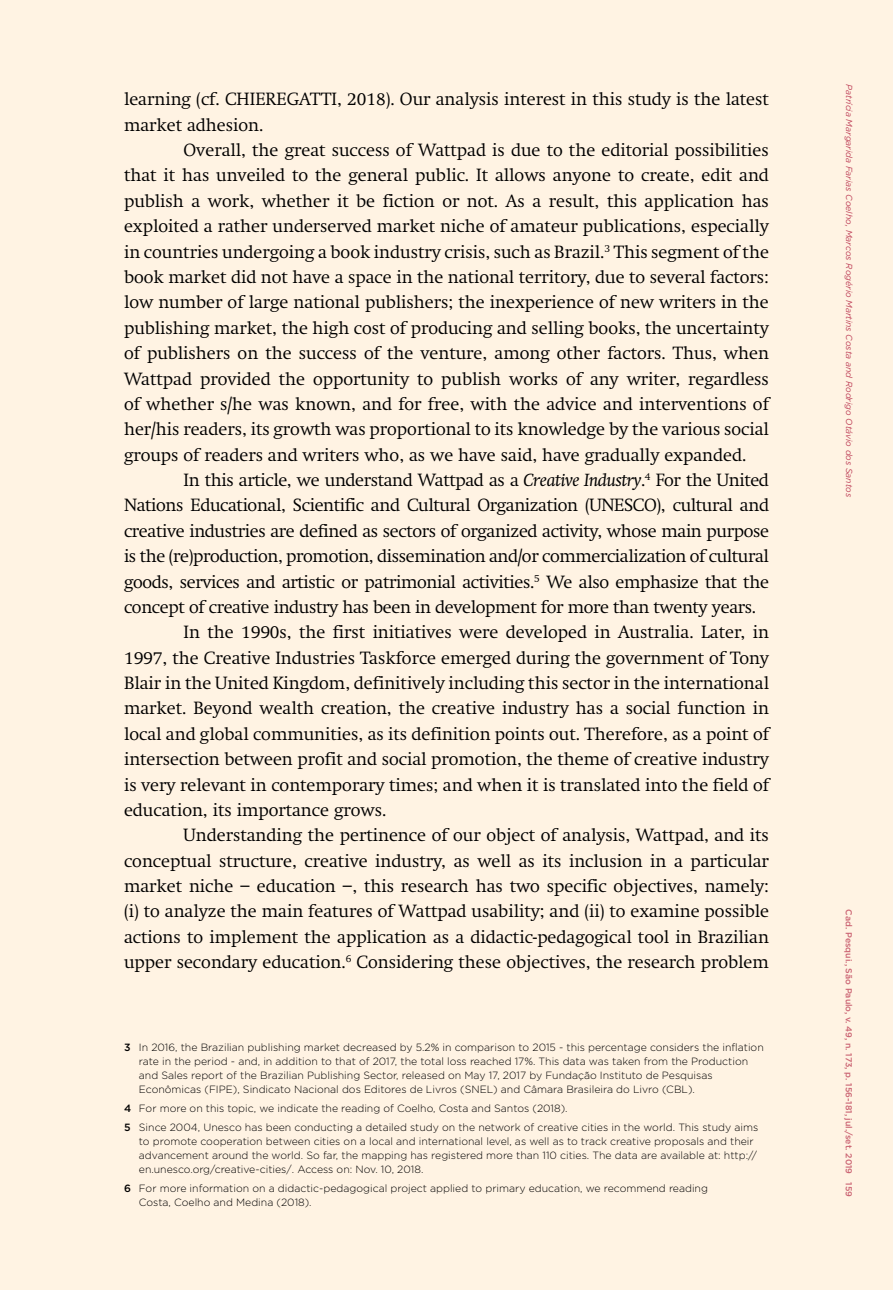
<style>
.page{position:relative;width:893px;height:1290px;background:#fff3e3}
.page>*{position:absolute;margin:0;border:0;box-sizing:border-box;transform-origin:0 0}
.t1{font:300 17.5px/25.4px "Swift";color:#000}
.t2{font:300 17.5px "Swift";letter-spacing:-.02em;color:#000}
.t3{font:300 10.5px/14px "Gotham HTF";color:#000}
.t4{font:italic 8.75px "Gotham HTF";color:#be4463}
.t5{font:500 8.75px "Gotham HTF";color:#cb6982}
.s1{font-weight:400;font-style:italic}
.s2{font-weight:500}
</style>
<div class="page">
<p class="t1" style="left:124px;top:87px;width:646px">learning (cf. CHIEREGATTI, 2018). Our analysis interest in this study is the latest market adhesion.</p>
<p class="t1" style="left:124px;top:137px;width:646px;text-align:justify;text-indent:60px">Overall, the great success of Wattpad is due to the editorial possibilities that it has unveiled to the general public. It allows anyone to create, edit and publish a work, whether it be fiction or not. As a result, this application has exploited a rather underserved market niche of amateur publications, especially in countries undergoing a book industry crisis, such as Brazil.<sup>3</sup> This segment of the book market did not have a space in the national territory, due to several factors: low number of large national publishers; the inexperience of new writers in the publishing market, the high cost of producing and selling books, the uncertainty of publishers on the success of the venture, among other factors. Thus, when Wattpad provided the opportunity to publish works of any writer, regardless of whether s/he was known, and for free, with the advice and interventions of her/his readers, its growth was proportional to its knowledge by the various social groups of readers and writers who, as we have said, have gradually expanded.</p>
<p class="t2" style="left:184px;top:470px;width:587px">In this article, we understand Wattpad as a <span class="s1">Creative Industry</span>.<sup>4</sup> For the United</p>
<p class="t2" style="left:124px;top:495px;width:646px">Nations Educational, Scientific and Cultural Organization (UNESCO), cultural and</p>
<p class="t2" style="left:124px;top:521px;width:646px">creative industries are defined as sectors of organized activity, whose main purpose</p>
<p class="t2" style="left:124px;top:546px;width:646px">is the (re)production, promotion, dissemination and/or commercialization of cultural</p>
<p class="t2" style="left:124px;top:571px;width:646px">goods, services and artistic or patrimonial activities.<sup>5</sup> We also emphasize that the</p>
<p class="t2" style="left:124px;top:597px;width:634px">concept of creative industry has been in development for more than twenty years.</p>
<p class="t1" style="left:184px;top:620px;width:587px">In the 1990s, the first initiatives were developed in Australia. Later, in</p>
<p class="t1" style="left:124px;top:645px;width:646px">1997, the Creative Industries Taskforce emerged during the government of Tony</p>
<p class="t1" style="left:124px;top:670px;width:646px">Blair in the United Kingdom, definitively including this sector in the international</p>
<p class="t1" style="left:124px;top:696px;width:646px">market. Beyond wealth creation, the creative industry has a social function in</p>
<p class="t1" style="left:124px;top:721px;width:646px">local and global communities, as its definition points out. Therefore, as a point of</p>
<p class="t1" style="left:124px;top:746px;width:646px">intersection between profit and social promotion, the theme of creative industry</p>
<p class="t1" style="left:124px;top:772px;width:646px">is very relevant in contemporary times; and when it is translated into the field of</p>
<p class="t1" style="left:124px;top:797px;width:264px">education, its importance grows.</p>
<p class="t1" style="left:184px;top:823px;width:587px">Understanding the pertinence of our object of analysis, Wattpad, and its</p>
<p class="t1" style="left:124px;top:848px;width:646px">conceptual structure, creative industry, as well as its inclusion in a particular</p>
<p class="t1" style="left:124px;top:873px;width:646px">market niche − education −, this research has two specific objectives, namely:</p>
<p class="t1" style="left:124px;top:899px;width:646px">(i) to analyze the main features of Wattpad usability; and (ii) to examine possible</p>
<p class="t1" style="left:124px;top:924px;width:646px">actions to implement the application as a didactic-pedagogical tool in Brazilian</p>
<p class="t1" style="left:124px;top:949px;width:646px">upper secondary education.<sup>6</sup> Considering these objectives, the research problem</p>
<p class="t3" style="left:139px;top:1040px;width:626px;text-indent:-15px"><span class="s2">3</span> In 2016, the Brazilian publishing market decreased by 5.2% in comparison to 2015 - this percentage considers the inflation rate in the period - and, in addition to that of 2017, the total loss reached 17%. This data was taken from the Production and Sales report of the Brazilian Publishing Sector, released on May 17, 2017 by Fundação Instituto de Pesquisas Econômicas (FIPE), Sindicato Nacional dos Editores de Livros (SNEL) and Câmara Brasileira do Livro (CBL).</p>
<p class="t3" style="left:124px;top:1098px;width:636px;line-height:18.9px"><span class="s2">4</span> For more on this topic, we indicate the reading of Coelho, Costa and Santos (2018).<br><span class="s2">5</span> Since 2004, Unesco has been conducting a detailed study on the network of creative cities in the world. This study aims</p>
<p class="t3" style="left:139px;top:1134px;width:620px">to promote cooperation between cities on a local and international level, as well as to track creative proposals and their advancement around the world. So far, the mapping has registered more than 110 cities. The data are available at: http:// en.unesco.org/creative-cities/. Access on: Nov. 10, 2018.</p>
<p class="t3" style="left:139px;top:1181px;width:571px;text-indent:-15px"><span class="s2">6</span> For more information on a didactic-pedagogical project applied to primary education, we recommend reading<br>Costa, Coelho and Medina (2018).</p>
<p class="t4" style="left:854px;top:84px;width:414px;rotate:90deg">Patrícia Margarida Farias Coelho, Marcos Rogério Martins Costa and Rodrigo Otávio dos Santos</p>
<p class="t5" style="left:854px;top:909px;width:289px;rotate:90deg">Cad. Pesqui., São Paulo, v. 49, n. 173, p. 156-181, jul./set. 2019 159</p>
</div>
